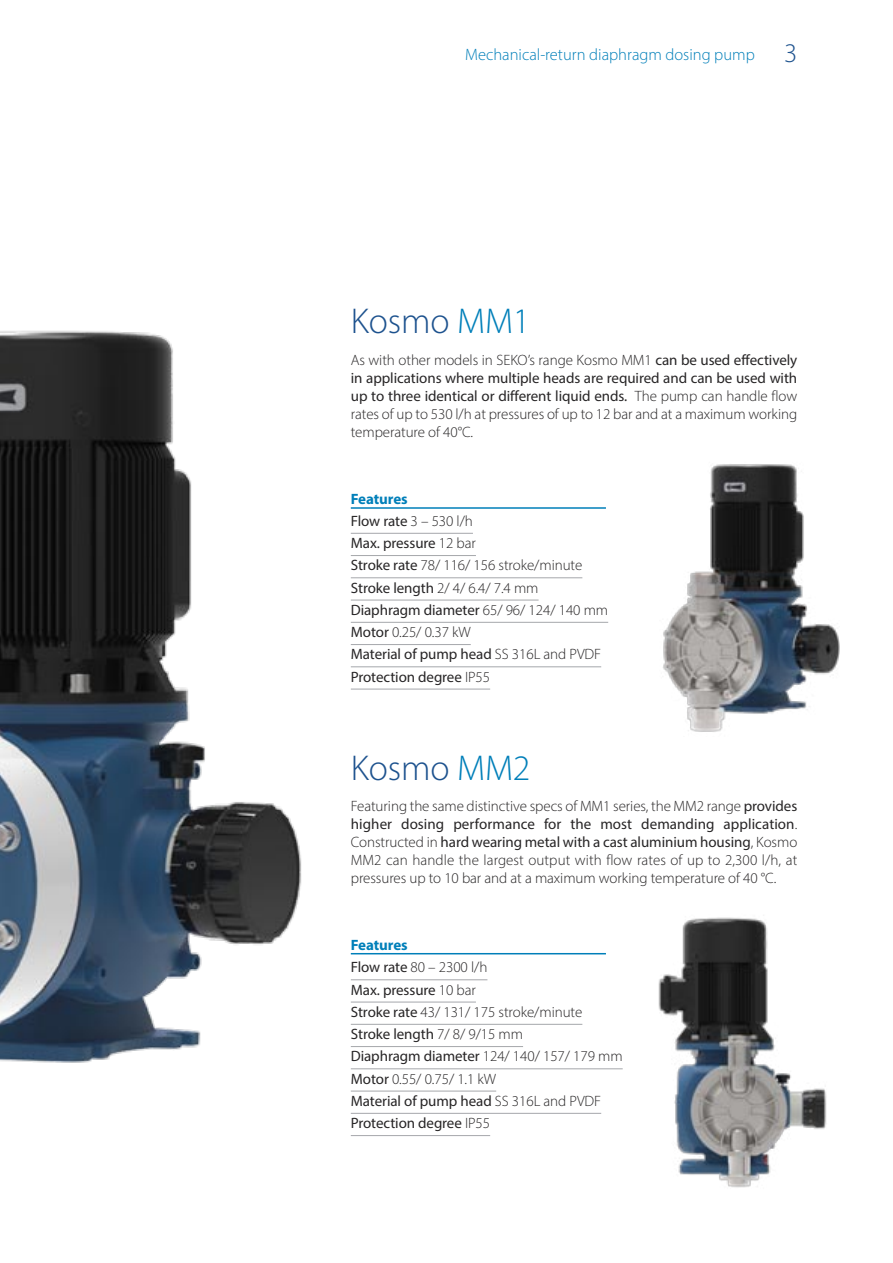
<style>
.page{position:relative;width:893px;height:1263px;background:#fff}
.page>*{position:absolute;margin:0;border:0;box-sizing:border-box;transform-origin:0 0}
.t1{font:300 36px "Myriad Pro";letter-spacing:-.005em;color:#1d528e}
.t2{font:300 27px "Myriad Pro";color:#1d528e}
.t3{font:300 16.5px "Myriad Pro";color:#007fb9}
.t4{font:300 15px/18px "Myriad Pro";letter-spacing:-.005em;color:#272526;text-align:justify}
.t5{font:15px "Myriad Pro";letter-spacing:-.005em;color:#272526}
.t6{font:700 15px "Myriad Pro";letter-spacing:-.005em;color:#007fb9}
.s1{color:#007fb9}
.s2{font-weight:400}
.s3{font-weight:300}
</style>
<div class="page">
<img style="left:663px;top:464px;width:177px;height:268px">
<img style="left:658px;top:917px;width:169px;height:271px">
<img style="left:0;top:330px;width:302px;height:733px">
<hr style="left:351px;top:979px;width:136px;height:1px;background:#a5a7ab">
<hr style="left:351px;top:1002px;width:125px;height:1px;background:#a5a7ab">
<hr style="left:351px;top:1024px;width:231px;height:1px;background:#a5a7ab">
<hr style="left:351px;top:1046px;width:172px;height:1px;background:#a5a7ab">
<hr style="left:351px;top:1068px;width:272px;height:1px;background:#a5a7ab">
<hr style="left:351px;top:1091px;width:145px;height:1px;background:#a5a7ab">
<hr style="left:351px;top:1113px;width:250px;height:1px;background:#a5a7ab">
<hr style="left:351px;top:1135px;width:139px;height:1px;background:#a5a7ab">
<hr style="left:351px;top:533px;width:122px;height:1px;background:#a5a7ab">
<hr style="left:351px;top:555px;width:125px;height:1px;background:#a5a7ab">
<hr style="left:351px;top:577px;width:231px;height:1px;background:#a5a7ab">
<hr style="left:351px;top:600px;width:188px;height:1px;background:#a5a7ab">
<hr style="left:351px;top:622px;width:257px;height:1px;background:#a5a7ab">
<hr style="left:351px;top:644px;width:120px;height:1px;background:#a5a7ab">
<hr style="left:351px;top:666px;width:250px;height:1px;background:#a5a7ab">
<hr style="left:351px;top:689px;width:139px;height:1px;background:#a5a7ab">
<hr style="left:351px;top:507px;width:255px;height:2px;background:#007fb9">
<hr style="left:351px;top:953px;width:255px;height:1px;background:#007fb9">
<p class="t3" style="left:465px;top:48px;width:291px">Mechanical-return diaphragm dosing pump</p>
<p class="t2" style="left:784px;top:42px;width:15px">3</p>
<p class="t1" style="left:351px;top:308px;width:181px">Kosmo <span class="s1">MM1</span></p>
<p class="t4" style="left:351px;top:352px;width:448px">As with other models in SEKO’s range Kosmo MM1 <span class="s2">can be used effectively in applications where multiple heads are required and can be used with up to three identical or different liquid ends.</span> The pump can handle flow rates of up to 530 l/h at pressures of up to 12 bar and at a maximum working temperature of 40°C.</p>
<p class="t6" style="left:351px;top:490px;width:58px">Features</p>
<p class="t5" style="left:351px;top:515px;width:124px">Flow rate <span class="s3">3 – 530 l/h</span></p>
<p class="t5" style="left:351px;top:537px;width:127px">Max. pressure <span class="s3">12 bar</span></p>
<p class="t4" style="left:351px;top:558px;width:233px"><span class="s2">Stroke rate</span> 78/ 116/ 156 stroke/minute</p>
<p class="t4" style="left:351px;top:580px;width:189px"><span class="s2">Stroke length</span> 2/ 4/ 6.4/ 7.4 mm</p>
<p class="t5" style="left:351px;top:604px;width:259px">Diaphragm diameter <span class="s3">65/ 96/ 124/ 140 mm</span></p>
<p class="t4" style="left:351px;top:624px;width:121px"><span class="s2">Motor</span> 0.25/ 0.37 kW</p>
<p class="t5" style="left:351px;top:649px;width:252px">Material of pump head <span class="s3">SS 316L and PVDF</span></p>
<p class="t5" style="left:351px;top:671px;width:141px">Protection degree <span class="s3">IP55</span></p>
<p class="t1" style="left:351px;top:754px;width:181px">Kosmo <span class="s1">MM2</span></p>
<p class="t4" style="left:351px;top:799px;width:448px">Featuring the same distinctive specs of MM1 series, the MM2 range <span class="s2">provides higher dosing performance for the most demanding application</span>.<br>Constructed in <span class="s2">hard wearing metal with a cast aluminium housing</span>, Kosmo MM2 can handle the largest output with flow rates of up to 2,300 l/h, at pressures up to 10 bar and at a maximum working temperature of 40 °C.</p>
<p class="t6" style="left:351px;top:936px;width:58px">Features</p>
<p class="t4" style="left:351px;top:960px;width:138px"><span class="s2">Flow rate</span> 80 – 2300 l/h</p>
<p class="t5" style="left:351px;top:984px;width:127px">Max. pressure <span class="s3">10 bar</span></p>
<p class="t4" style="left:351px;top:1004px;width:233px"><span class="s2">Stroke rate</span> 43/ 131/ 175 stroke/minute</p>
<p class="t5" style="left:351px;top:1028px;width:174px">Stroke length <span class="s3">7/ 8/ 9/15 mm</span></p>
<p class="t5" style="left:351px;top:1051px;width:273px">Diaphragm diameter <span class="s3">124/ 140/ 157/ 179 mm</span></p>
<p class="t4" style="left:351px;top:1071px;width:147px"><span class="s2">Motor</span> 0.55/ 0.75/ 1.1 kW</p>
<p class="t5" style="left:351px;top:1095px;width:252px">Material of pump head <span class="s3">SS 316L and PVDF</span></p>
<p class="t5" style="left:351px;top:1117px;width:141px">Protection degree <span class="s3">IP55</span></p>
</div>
